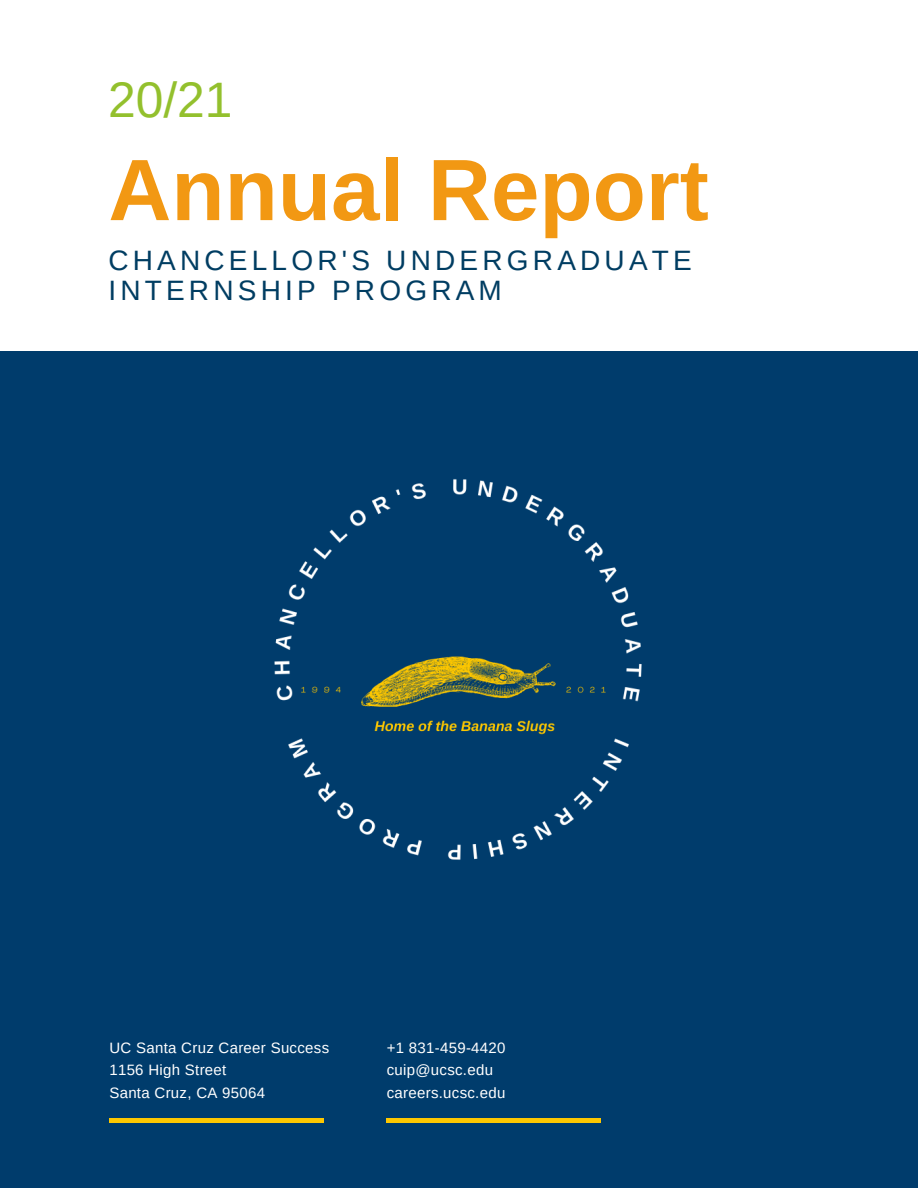
<style>
.page{position:relative;width:918px;height:1188px;background:#003c6c}
.page>*{position:absolute;margin:0;border:0;box-sizing:border-box;transform-origin:0 0}
.t1{font:700 87.15px "Arimo";color:#f29813}
.t2{font:49.8px "Arimo";color:#93c02d}
.t3{font:28.05px/30.8px "Arimo";letter-spacing:.15em;color:#003d62}
.t4{font:15px "Arimo";letter-spacing:.02em;color:#fff}
</style>
<div class="page">
<div style="left:0;top:0;width:918px;height:351px;background:#fff"></div>
<hr style="left:109px;top:1119px;width:215px;height:3px;background:#fdc700">
<hr style="left:386px;top:1119px;width:215px;height:3px;background:#fdc700">
<img style="left:274px;top:479px;width:368px;height:381px">
<p class="t2" style="left:108px;top:72px;width:126px">20/21</p>
<p class="t1" style="left:108px;top:141px;width:602px">Annual Report</p>
<p class="t3" style="left:108px;top:245px;width:585px">CHANCELLOR'S UNDERGRADUATE<br>INTERNSHIP PROGRAM</p>
<p class="t4" style="left:109px;top:1039px;width:221px">UC Santa Cruz Career Success</p>
<p class="t4" style="left:109px;top:1062px;width:119px">1156 High Street</p>
<p class="t4" style="left:109px;top:1084px;width:157px">Santa Cruz, CA 95064</p>
<p class="t4" style="left:387px;top:1039px;width:120px">+1 831-459-4420</p>
<p class="t4" style="left:387px;top:1062px;width:108px">cuip@ucsc.edu</p>
<p class="t4" style="left:387px;top:1084px;width:120px">careers.ucsc.edu</p>
</div>
